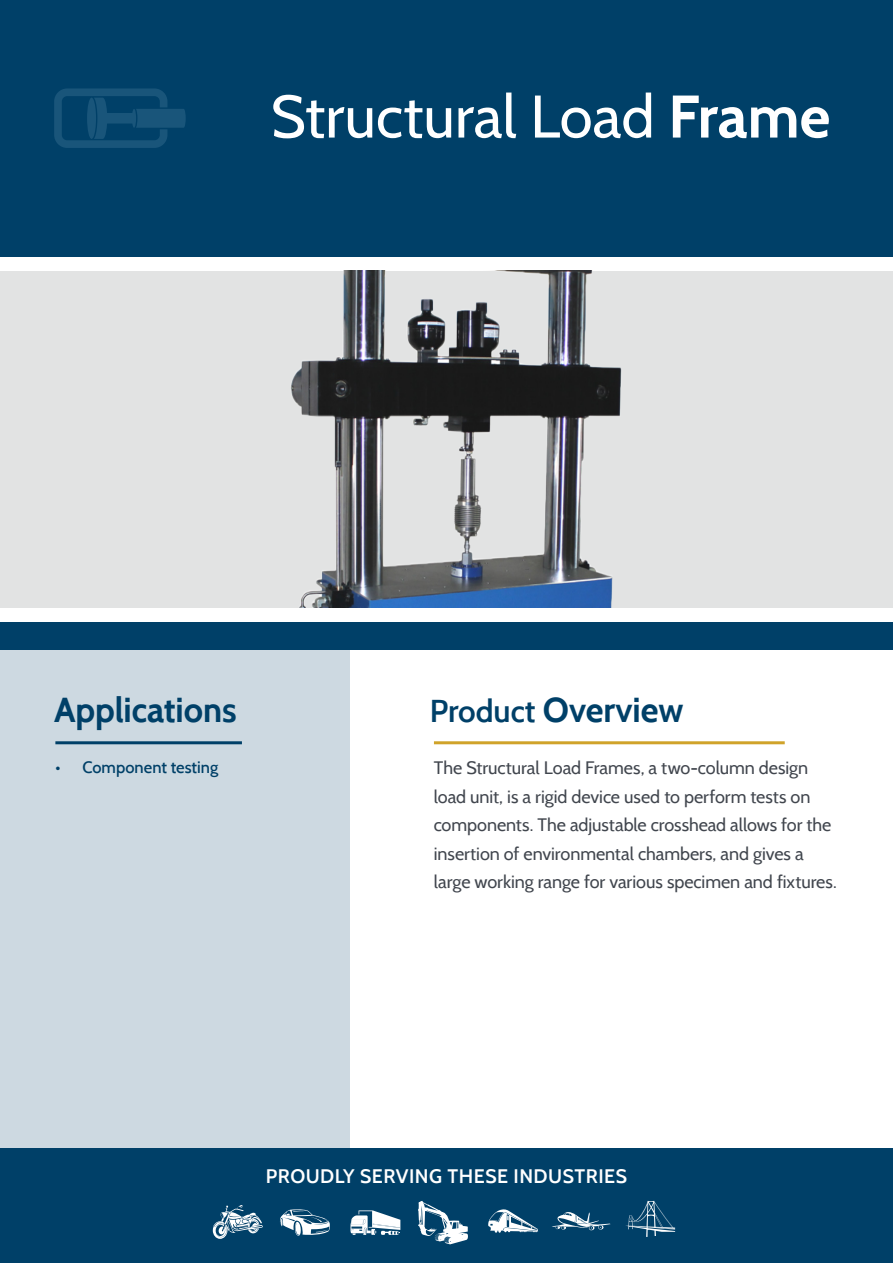
<style>
.page{position:relative;width:893px;height:1263px;background:#fff}
.page>*{position:absolute;margin:0;border:0;box-sizing:border-box;transform-origin:0 0}
.COVER_Regular{font:60px "Cabin";color:#fff}
.Section_Header{font:700 34.5px "Cabin";color:#004068}
.Side_Bar_Header{font:700 34.5px "Cabin";color:#004068}
.Section_Header-2{font:600 19.5px "Cabin";letter-spacing:.025em;color:#fff}
.Body_Text{font:18px/28.5px "Cabin";letter-spacing:-.005em;color:#41464e}
.t1{font:500 16.5px "Cabin";color:#004068}
.s1{font-weight:700}
.s2{font-weight:600;font-size:31.5px}
</style>
<div class="page">
<div style="left:0;top:1149px;width:893px;height:114px;background:#004068"></div>
<div style="left:0;top:649px;width:349px;height:500px;background:#cdd9e1"></div>
<div style="left:0;top:0;width:893px;height:256px;background:#004068"></div>
<div style="left:0;top:622px;width:893px;height:27px;background:#004068"></div>
<svg style="left:552px;top:1212px;width:59px;height:18px"></svg>
<svg style="left:280px;top:1209px;width:50px;height:27px"></svg>
<svg style="left:625px;top:1201px;width:50px;height:36px"></svg>
<svg style="left:213px;top:1205px;width:50px;height:34px"></svg>
<svg style="left:418px;top:1201px;width:50px;height:43px"></svg>
<svg style="left:488px;top:1209px;width:50px;height:24px"></svg>
<svg style="left:350px;top:1210px;width:50px;height:25px"></svg>
<div style="left:0;top:271px;width:893px;height:337px;background:#e2e3e3"></div>
<img style="left:291px;top:271px;width:331px;height:337px">
<svg style="left:54px;top:88px;width:132px;height:60px"></svg>
<hr style="left:55px;top:741px;width:187px;height:3px;background:#004068">
<hr style="left:434px;top:741px;width:351px;height:3px;background:#d0a32a">
<p class="COVER_Regular" style="left:271px;top:80px;width:561px">Structural Load <span class="s1">Frame</span></p>
<p class="Side_Bar_Header" style="left:54px;top:689px;width:184px">Applications</p>
<p class="t1" style="left:55px;top:757px;width:164px">• Component testing</p>
<p class="Section_Header" style="left:430px;top:689px;width:255px"><span class="s2">Product</span> Overview</p>
<p class="Body_Text" style="left:434px;top:753px;width:404px">The Structural Load Frames, a two-column design load unit, is a rigid device used to perform tests on components. The adjustable crosshead allows for the insertion of environmental chambers, and gives a large working range for various specimen and fixtures.</p>
<p class="Section_Header-2" style="left:266px;top:1164px;width:363px">PROUDLY SERVING THESE INDUSTRIES</p>
</div>
